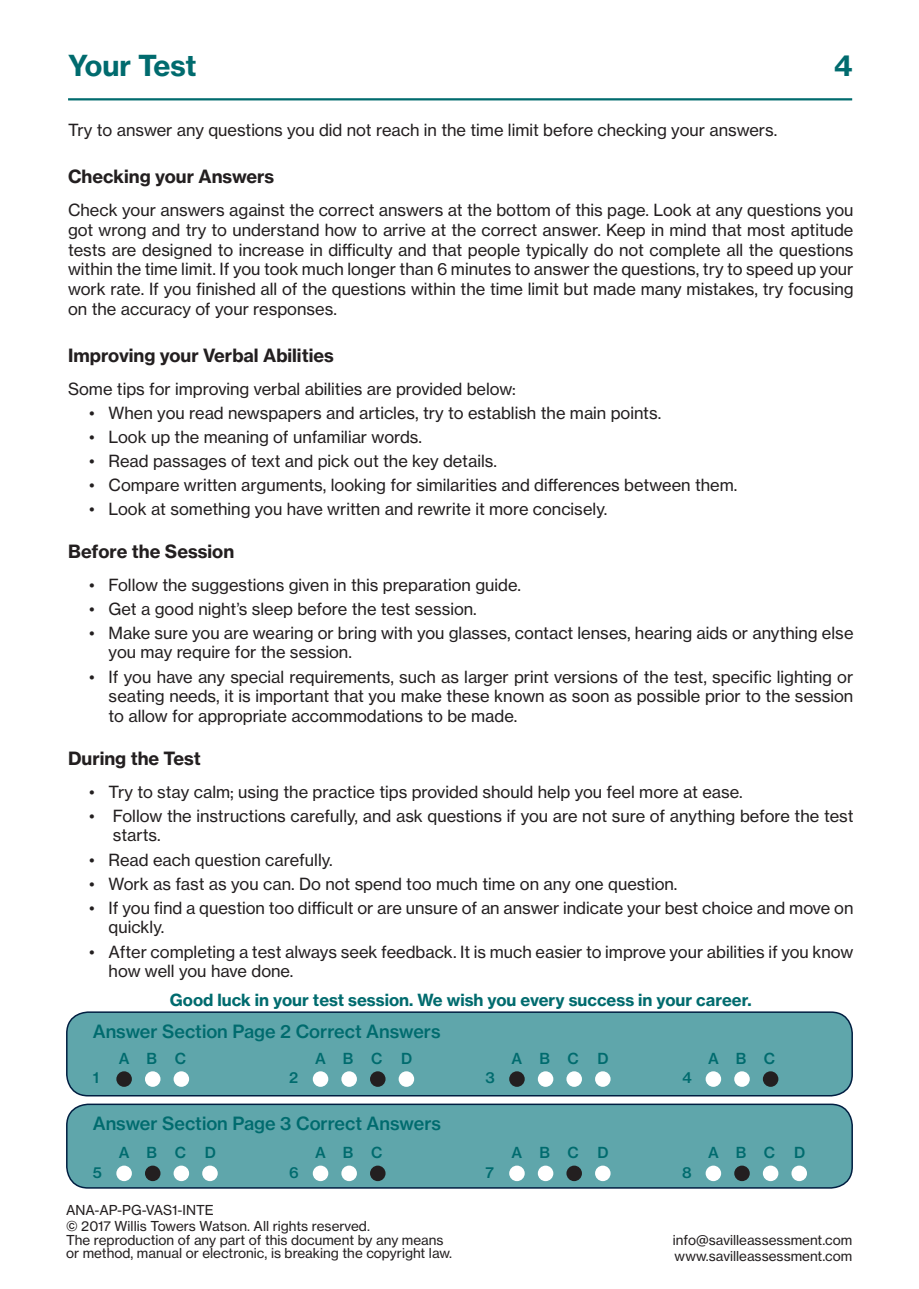
<style>
.page{position:relative;width:919px;height:1289px;background:#fff}
.page>*{position:absolute;margin:0;border:0;box-sizing:border-box;transform-origin:0 0}
.t1{font:28.5px "N Haas Grotesk TX Std 75 Bd";letter-spacing:-.01em;color:#006b6e}
.Sub_Heading{font:18px "N Haas Grotesk TX Std 75 Bd";color:#231f20}
.t2{font:18px "N Haas Grotesk TX Std 65 Md";color:#006b6e}
.t3{font:16.5px/19.8px "N Haas Grotesk TX Std 55 Rg";color:#231f20}
.t4{font:16.5px "N Haas Grotesk TX Std 75 Bd";color:#006b6e}
.t5{font:15px "N Haas Grotesk TX Std 65 Md";letter-spacing:1.15em;color:#006b6e}
.t6{font:13.5px/13.5px "N Haas Grotesk TX Std 55 Rg";color:#231f20}
</style>
<div class="page">
<hr style="left:68px;top:98px;width:784px;height:2px;background:#006b6e">
<div style="left:67px;top:1012px;width:785px;height:83px;background:#5fa6ab;border-radius:21px"></div>
<div style="left:66px;top:1011px;width:786px;height:85px;border:2px solid #001e41;border-radius:21px"></div>
<div style="left:67px;top:1104px;width:785px;height:83px;background:#5fa6ab;border-radius:21px"></div>
<div style="left:66px;top:1103px;width:786px;height:85px;border:2px solid #001e41;border-radius:21px"></div>
<div style="left:145px;top:1071px;width:15px;height:15px;background:#fff;border-radius:50%"></div>
<div style="left:116px;top:1071px;width:16px;height:15px;background:#231f20;border-radius:50%"></div>
<div style="left:173px;top:1071px;width:16px;height:15px;background:#fff;border-radius:50%"></div>
<div style="left:341px;top:1071px;width:16px;height:15px;background:#fff;border-radius:50%"></div>
<div style="left:313px;top:1071px;width:15px;height:15px;background:#fff;border-radius:50%"></div>
<div style="left:370px;top:1071px;width:15px;height:15px;background:#231f20;border-radius:50%"></div>
<div style="left:398px;top:1071px;width:16px;height:15px;background:#fff;border-radius:50%"></div>
<div style="left:537px;top:1071px;width:16px;height:15px;background:#fff;border-radius:50%"></div>
<div style="left:509px;top:1071px;width:15px;height:15px;background:#231f20;border-radius:50%"></div>
<div style="left:566px;top:1071px;width:16px;height:15px;background:#fff;border-radius:50%"></div>
<div style="left:595px;top:1071px;width:15px;height:15px;background:#fff;border-radius:50%"></div>
<div style="left:734px;top:1071px;width:15px;height:15px;background:#fff;border-radius:50%"></div>
<div style="left:705px;top:1071px;width:16px;height:15px;background:#fff;border-radius:50%"></div>
<div style="left:762px;top:1071px;width:16px;height:15px;background:#231f20;border-radius:50%"></div>
<div style="left:145px;top:1165px;width:15px;height:16px;background:#231f20;border-radius:50%"></div>
<div style="left:116px;top:1165px;width:16px;height:16px;background:#fff;border-radius:50%"></div>
<div style="left:173px;top:1165px;width:16px;height:16px;background:#fff;border-radius:50%"></div>
<div style="left:202px;top:1165px;width:16px;height:16px;background:#fff;border-radius:50%"></div>
<div style="left:341px;top:1165px;width:16px;height:16px;background:#fff;border-radius:50%"></div>
<div style="left:313px;top:1165px;width:15px;height:16px;background:#fff;border-radius:50%"></div>
<div style="left:370px;top:1165px;width:15px;height:16px;background:#231f20;border-radius:50%"></div>
<div style="left:537px;top:1165px;width:16px;height:16px;background:#fff;border-radius:50%"></div>
<div style="left:509px;top:1165px;width:15px;height:16px;background:#fff;border-radius:50%"></div>
<div style="left:566px;top:1165px;width:16px;height:16px;background:#231f20;border-radius:50%"></div>
<div style="left:595px;top:1165px;width:15px;height:16px;background:#fff;border-radius:50%"></div>
<div style="left:734px;top:1165px;width:15px;height:16px;background:#231f20;border-radius:50%"></div>
<div style="left:705px;top:1165px;width:16px;height:16px;background:#fff;border-radius:50%"></div>
<div style="left:762px;top:1165px;width:16px;height:16px;background:#fff;border-radius:50%"></div>
<div style="left:791px;top:1165px;width:16px;height:16px;background:#fff;border-radius:50%"></div>
<p class="t1" style="left:68px;top:48px;width:130px">Your Test</p>
<p class="t1" style="left:833px;top:48px;width:20px">4</p>
<p class="t3" style="left:68px;top:120px;width:710px">Try to answer any questions you did not reach in the time limit before checking your answers.</p>
<p class="Sub_Heading" style="left:68px;top:165px;width:208px">Checking your Answers</p>
<p class="t3" style="left:68px;top:200px;width:787px;text-align:justify">Check your answers against the correct answers at the bottom of this page. Look at any questions you got wrong and try to understand how to arrive at the correct answer. Keep in mind that most aptitude tests are designed to increase in difficulty and that people typically do not complete all the questions within the time limit. If you took much longer than 6 minutes to answer the questions, try to speed up your work rate. If you finished all of the questions within the time limit but made many mistakes, try focusing on the accuracy of your responses.</p>
<p class="Sub_Heading" style="left:68px;top:344px;width:267px">Improving your Verbal Abilities</p>
<p class="t3" style="left:68px;top:379px;width:449px">Some tips for improving verbal abilities are provided below:</p>
<p class="t3" style="left:89px;top:403px;width:573px">• When you read newspapers and articles, try to establish the main points.</p>
<p class="t3" style="left:89px;top:427px;width:334px">• Look up the meaning of unfamiliar words.</p>
<p class="t3" style="left:89px;top:451px;width:409px">• Read passages of text and pick out the key details.</p>
<p class="t3" style="left:89px;top:475px;width:649px">• Compare written arguments, looking for similarities and differences between them.</p>
<p class="t3" style="left:89px;top:499px;width:520px">• Look at something you have written and rewrite it more concisely.</p>
<p class="Sub_Heading" style="left:68px;top:540px;width:168px">Before the Session</p>
<p class="t3" style="left:89px;top:574px;width:433px">• Follow the suggestions given in this preparation guide.</p>
<p class="t3" style="left:89px;top:598px;width:389px">• Get a good night’s sleep before the test session.</p>
<p class="t3" style="left:109px;top:622px;width:746px;text-indent:-19px">• Make sure you are wearing or bring with you glasses, contact lenses, hearing aids or anything else you may require for the session.</p>
<p class="t3" style="left:109px;top:666px;width:746px;text-align:justify;text-indent:-19px">• If you have any special requirements, such as larger print versions of the test, specific lighting or seating needs, it is important that you make these known as soon as possible prior to the session to allow for appropriate accommodations to be made.</p>
<p class="Sub_Heading" style="left:68px;top:747px;width:134px">During the Test</p>
<p class="t3" style="left:89px;top:781px;width:655px">• Try to stay calm; using the practice tips provided should help you feel more at ease.</p>
<p class="t3" style="left:113px;top:805px;width:742px;text-indent:-24px">• Follow the instructions carefully, and ask questions if you are not sure of anything before the test starts.</p>
<p class="t3" style="left:89px;top:849px;width:245px">• Read each question carefully.</p>
<p class="t3" style="left:89px;top:873px;width:590px">• Work as fast as you can. Do not spend too much time on any one question.</p>
<p class="t3" style="left:109px;top:897px;width:746px;text-indent:-19px">• If you find a question too difficult or are unsure of an answer indicate your best choice and move on quickly.</p>
<p class="t3" style="left:109px;top:941px;width:746px;text-indent:-19px">• After completing a test always seek feedback. It is much easier to improve your abilities if you know how well you have done.</p>
<p class="t4" style="left:170px;top:989px;width:583px">Good luck in your test session. We wish you every success in your career.</p>
<p class="t2" style="left:93px;top:1019px;width:349px">Answer Section Page 2 Correct Answers</p>
<p class="t5" style="left:119px;top:1048px;width:69px">ABC</p>
<p class="t5" style="left:315px;top:1048px;width:69px">ABC</p>
<p class="t5" style="left:401px;top:1048px;width:13px">D</p>
<p class="t5" style="left:511px;top:1048px;width:69px">ABC</p>
<p class="t5" style="left:597px;top:1048px;width:13px">D</p>
<p class="t5" style="left:708px;top:1048px;width:69px">ABC</p>
<p class="t5" style="left:93px;top:1068px;width:8px">1</p>
<p class="t5" style="left:289px;top:1068px;width:11px">2</p>
<p class="t5" style="left:485px;top:1068px;width:11px">3</p>
<p class="t5" style="left:682px;top:1068px;width:11px">4</p>
<p class="t2" style="left:93px;top:1111px;width:350px">Answer Section Page 3 Correct Answers</p>
<p class="t5" style="left:119px;top:1142px;width:69px">ABC</p>
<p class="t5" style="left:205px;top:1142px;width:13px">D</p>
<p class="t5" style="left:315px;top:1142px;width:69px">ABC</p>
<p class="t5" style="left:511px;top:1142px;width:69px">ABC</p>
<p class="t5" style="left:597px;top:1142px;width:13px">D</p>
<p class="t5" style="left:708px;top:1142px;width:69px">ABC</p>
<p class="t5" style="left:794px;top:1142px;width:13px">D</p>
<p class="t5" style="left:93px;top:1162px;width:11px">5</p>
<p class="t5" style="left:289px;top:1162px;width:11px">6</p>
<p class="t5" style="left:485px;top:1162px;width:10px">7</p>
<p class="t5" style="left:682px;top:1162px;width:11px">8</p>
<p class="t6" style="left:66px;top:1203px;width:149px">ANA-AP-PG-VAS1-INTE</p>
<p class="t6" style="left:66px;top:1219px;width:305px">© 2017 Willis Towers Watson. All rights reserved.</p>
<p class="t6" style="left:66px;top:1233px;width:387px">The reproduction of any part of this document by any means or method, manual or electronic, is breaking the copyright law.</p>
<p class="t6" style="left:672px;top:1233px;width:181px">info@savilleassessment.com</p>
<p class="t6" style="left:674px;top:1249px;width:179px">www.savilleassessment.com</p>
</div>
